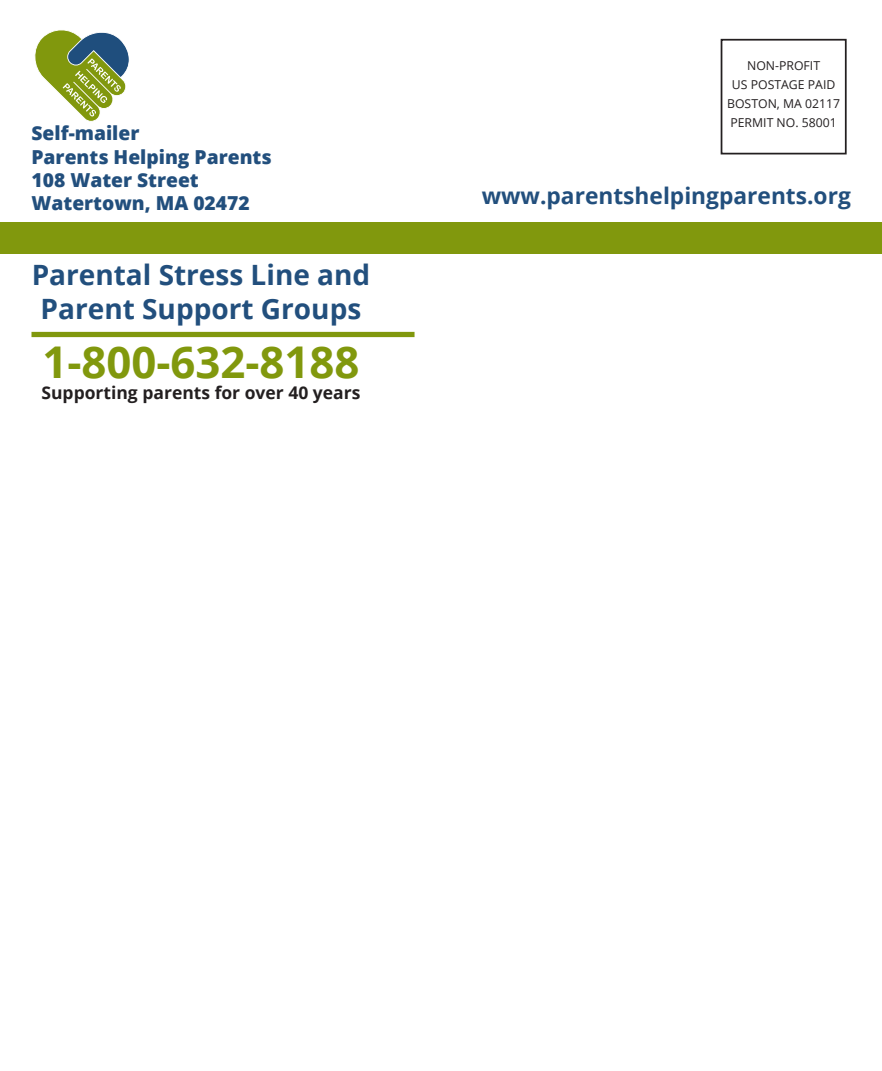
<style>
.page{position:relative;width:882px;height:1071px;background:#fff}
.page>*{position:absolute;margin:0;border:0;box-sizing:border-box;transform-origin:0 0}
.t1{font:700 43.75px "Open Sans";color:#81980d}
.t2{font:700 28px "Open Sans";color:#224f7d}
.t3{font:700 22.75px "Open Sans";color:#224f7d}
.t4{font:800 19.25px "Open Sans";color:#224f7d}
.t5{font:700 17.5px "Open Sans";color:#231f20}
.t6{font:12.25px/19.2px "Open Sans";color:#231f20;text-align:center}
</style>
<div class="page">
<div style="left:721px;top:39px;width:126px;height:115px;border:2px solid #231f20"></div>
<div style="left:0;top:222px;width:882px;height:31px;background:#81980d"></div>
<div style="left:32px;top:332px;width:383px;height:5px;background:#81980d"></div>
<svg style="left:34px;top:30px;width:95px;height:92px"></svg>
<p class="t4" style="left:32px;top:119px;width:109px">Self-mailer</p>
<p class="t4" style="left:32px;top:142px;width:242px">Parents Helping Parents</p>
<p class="t4" style="left:32px;top:165px;width:169px">108 Water Street</p>
<p class="t4" style="left:32px;top:188px;width:220px">Watertown, MA 02472</p>
<p class="t2" style="left:32px;top:255px;width:340px">Parental Stress Line and</p>
<p class="t2" style="left:41px;top:289px;width:322px">Parent Support Groups</p>
<p class="t1" style="left:43px;top:331px;width:319px">1-800-632-8188</p>
<p class="t5" style="left:41px;top:381px;width:320px">Supporting parents for over 40 years</p>
<p class="t6" style="left:727px;top:55px;width:114px">NON-PROFIT<br>US POSTAGE PAID<br>BOSTON, MA 02117<br>PERMIT NO. 58001</p>
<p class="t3" style="left:482px;top:180px;width:371px">www.parentshelpingparents.org</p>
</div>
